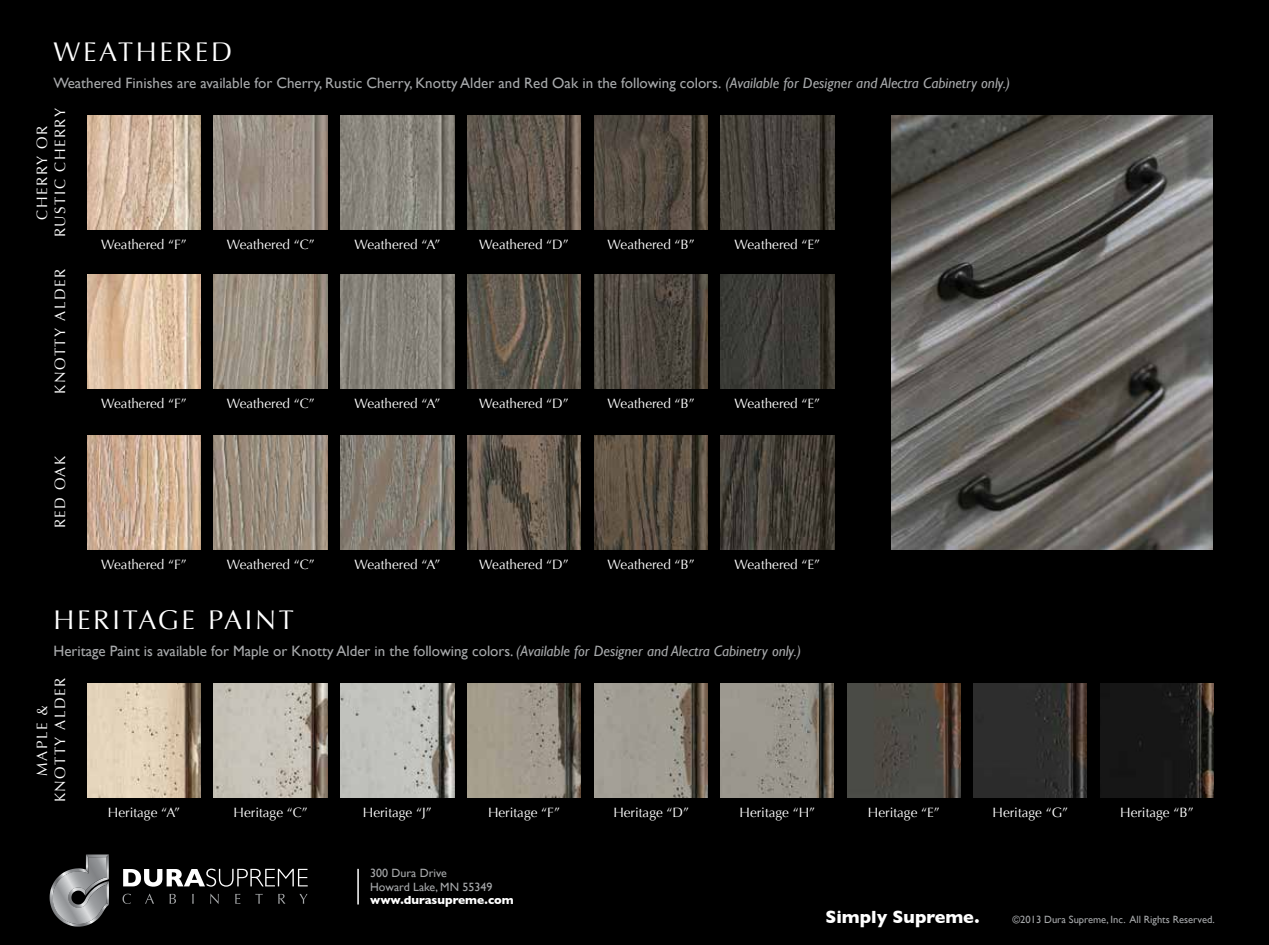
<style>
.page{position:relative;width:1269px;height:945px;background:#000}
.page>*{position:absolute;margin:0;border:0;box-sizing:border-box;transform-origin:0 0}
.t1{font:27px "Optima";letter-spacing:.1em;color:#fff}
.t2{font:700 18px "Gill Sans";color:#fff}
.t3{font:15px "Gill Sans";color:#a7a9ab}
.t4{font:15px/18px "Optima";letter-spacing:.1em;color:#fff;text-align:center}
.t5{font:13.5px "Optima";color:#fff}
.t6{font:12px/13.5px "Gill Sans";color:#a7a9ab}
.t7{font:700 12px "Gill Sans";color:#fff}
.t8{font:10.5px "Gill Sans";color:#a7a9ab}
.s1{font-style:italic}
</style>
<div class="page">
<img style="left:87px;top:116px;width:113px;height:113px">
<img style="left:341px;top:116px;width:113px;height:113px">
<img style="left:214px;top:116px;width:113px;height:113px">
<img style="left:594px;top:116px;width:114px;height:113px">
<img style="left:721px;top:116px;width:113px;height:113px">
<img style="left:467px;top:116px;width:114px;height:113px">
<img style="left:87px;top:274px;width:113px;height:114px">
<img style="left:341px;top:274px;width:113px;height:114px">
<img style="left:214px;top:274px;width:113px;height:114px">
<img style="left:594px;top:274px;width:114px;height:114px">
<img style="left:721px;top:274px;width:113px;height:114px">
<img style="left:467px;top:274px;width:114px;height:114px">
<img style="left:87px;top:435px;width:113px;height:114px">
<img style="left:341px;top:435px;width:113px;height:114px">
<img style="left:214px;top:435px;width:113px;height:114px">
<img style="left:594px;top:435px;width:114px;height:114px">
<img style="left:721px;top:435px;width:113px;height:114px">
<img style="left:467px;top:435px;width:114px;height:114px">
<img style="left:87px;top:683px;width:114px;height:114px">
<img style="left:341px;top:683px;width:113px;height:114px">
<img style="left:214px;top:683px;width:113px;height:114px">
<img style="left:594px;top:683px;width:114px;height:114px">
<img style="left:721px;top:683px;width:113px;height:114px">
<img style="left:847px;top:683px;width:113px;height:114px">
<img style="left:467px;top:683px;width:114px;height:114px">
<img style="left:974px;top:683px;width:113px;height:114px">
<img style="left:1100px;top:683px;width:114px;height:114px">
<img style="left:49px;top:868px;width:259px;height:36px">
<svg style="left:50px;top:854px;width:59px;height:73px"></svg>
<svg style="left:123px;top:869px;width:185px;height:18px"></svg>
<svg style="left:123px;top:894px;width:8px;height:10px"></svg>
<svg style="left:145px;top:894px;width:9px;height:10px"></svg>
<svg style="left:170px;top:894px;width:6px;height:10px"></svg>
<svg style="left:192px;top:894px;width:2px;height:10px"></svg>
<svg style="left:210px;top:894px;width:9px;height:10px"></svg>
<svg style="left:235px;top:894px;width:5px;height:10px"></svg>
<svg style="left:255px;top:894px;width:8px;height:10px"></svg>
<svg style="left:278px;top:894px;width:8px;height:10px"></svg>
<svg style="left:299px;top:894px;width:9px;height:10px"></svg>
<hr style="left:357px;top:869px;width:2px;height:36px;background:#fff">
<img style="left:891px;top:116px;width:322px;height:433px">
<h1 class="t1" style="left:53px;top:36px;width:180px">WEATHERED</h1>
<p class="t3" style="left:53px;top:74px;width:958px">Weathered Finishes are available for Cherry, Rustic Cherry, Knotty Alder and Red Oak in the following colors. <span class="s1">(Available for Designer and Alectra Cabinetry only.)</span></p>
<p class="t4" style="left:33px;top:237px;width:131px;rotate:-90deg">CHERRY OR<br>RUSTIC CHERRY</p>
<p class="t4" style="left:51px;top:394px;width:126px;rotate:-90deg">KNOTTY ALDER</p>
<p class="t4" style="left:51px;top:528px;width:74px;rotate:-90deg">RED OAK</p>
<p class="t5" style="left:101px;top:237px;width:87px">Weathered “F”</p>
<p class="t5" style="left:227px;top:237px;width:90px">Weathered “C”</p>
<p class="t5" style="left:354px;top:237px;width:88px">Weathered “A”</p>
<p class="t5" style="left:479px;top:237px;width:91px">Weathered “D”</p>
<p class="t5" style="left:608px;top:237px;width:89px">Weathered “B”</p>
<p class="t5" style="left:735px;top:237px;width:87px">Weathered “E”</p>
<p class="t5" style="left:101px;top:396px;width:87px">Weathered “F”</p>
<p class="t5" style="left:227px;top:396px;width:90px">Weathered “C”</p>
<p class="t5" style="left:354px;top:396px;width:88px">Weathered “A”</p>
<p class="t5" style="left:479px;top:396px;width:91px">Weathered “D”</p>
<p class="t5" style="left:608px;top:396px;width:89px">Weathered “B”</p>
<p class="t5" style="left:735px;top:396px;width:87px">Weathered “E”</p>
<p class="t5" style="left:101px;top:557px;width:87px">Weathered “F”</p>
<p class="t5" style="left:227px;top:557px;width:90px">Weathered “C”</p>
<p class="t5" style="left:354px;top:557px;width:88px">Weathered “A”</p>
<p class="t5" style="left:479px;top:557px;width:91px">Weathered “D”</p>
<p class="t5" style="left:608px;top:557px;width:89px">Weathered “B”</p>
<p class="t5" style="left:735px;top:557px;width:87px">Weathered “E”</p>
<h1 class="t1" style="left:53px;top:604px;width:242px">HERITAGE PAINT</h1>
<p class="t3" style="left:53px;top:642px;width:749px">Heritage Paint is available for Maple or Knotty Alder in the following colors. <span class="s1">(Available for Designer and Alectra Cabinetry only.)</span></p>
<p class="t4" style="left:33px;top:802px;width:126px;rotate:-90deg">MAPLE &amp;<br>KNOTTY ALDER</p>
<p class="t5" style="left:108px;top:805px;width:74px">Heritage “A”</p>
<p class="t5" style="left:234px;top:805px;width:76px">Heritage “C”</p>
<p class="t5" style="left:363px;top:805px;width:70px">Heritage “J”</p>
<p class="t5" style="left:488px;top:805px;width:73px">Heritage “F”</p>
<p class="t5" style="left:613px;top:805px;width:77px">Heritage “D”</p>
<p class="t5" style="left:740px;top:805px;width:77px">Heritage “H”</p>
<p class="t5" style="left:868px;top:805px;width:73px">Heritage “E”</p>
<p class="t5" style="left:993px;top:805px;width:77px">Heritage “G”</p>
<p class="t5" style="left:1120px;top:805px;width:75px">Heritage “B”</p>
<p class="t6" style="left:370px;top:866px;width:124px">300 Dura Drive<br>Howard Lake, MN 55349</p>
<p class="t7" style="left:370px;top:893px;width:145px">www.durasupreme.com</p>
<h2 class="t2" style="left:825px;top:907px;width:156px">Simply Supreme.</h2>
<p class="t8" style="left:1012px;top:914px;width:204px">©2013 Dura Supreme, Inc. All Rights Reserved.</p>
</div>
